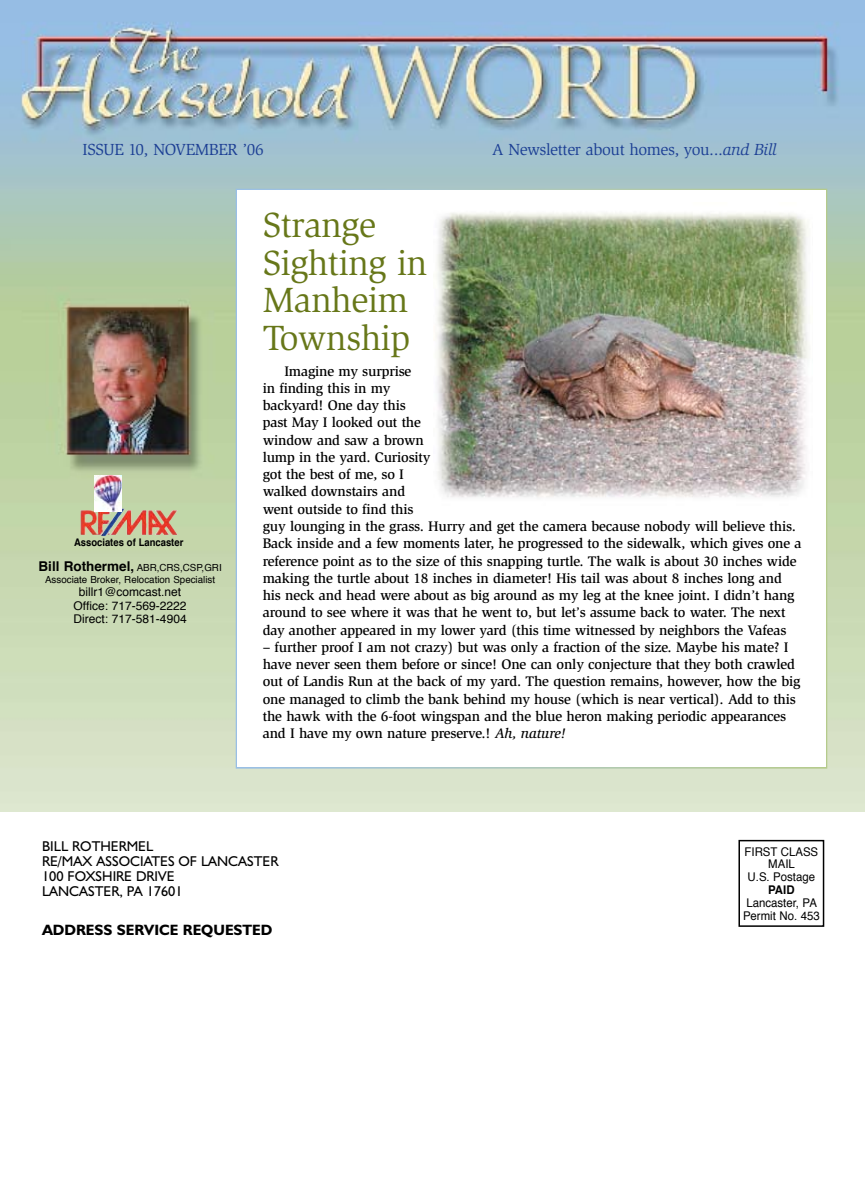
<style>
.page{position:relative;width:865px;height:1189px;background:#fff}
.page>*{position:absolute;margin:0;border:0;box-sizing:border-box;transform-origin:0 0}
.t1{font:36px/37.5px "Slimbach";letter-spacing:-.015em;color:#677719}
.t2{font:16.5px "Slimbach";letter-spacing:-.025em;color:#1c3f94}
.t3{font:700 15px "Humanist 521 BT";color:#000}
.t4{font:500 14.25px/17.2px "Slimbach";letter-spacing:-.015em;color:#000}
.t5{font:14.25px/15px "Humanist 521 BT";color:#000}
.t6{font:12px/13.5px "Helvetica";color:#000;text-align:center}
.t7{font:12px/12.6px "Helvetica";color:#000;text-align:center;scale:.95 1}
.t8{font:700 12px "Helvetica";color:#000;scale:.95 1}
.t9{font:700 10.5px "Helvetica";color:#000;scale:.9 1}
.t10{font:9.75px/12px "Helvetica";color:#000;text-align:center}
.s1{font-style:italic}
.s2{font-weight:700;font-size:13.5px}
</style>
<div class="page">
<img style="left:0;top:0;width:864px;height:811px">
<div style="left:738px;top:839px;width:85px;height:87px;border:2px solid #000"></div>
<div style="left:236px;top:189px;width:590px;height:579px;background:#fff;border:3px solid #fff"></div>
<img style="left:101px;top:508px;width:71px;height:28px">
<img style="left:94px;top:476px;width:27px;height:35px">
<img style="left:436px;top:212px;width:374px;height:286px">
<p class="t2" style="left:82px;top:140px;width:94px">issue 10, NOVEMBER</p>
<p class="t2" style="left:242px;top:140px;width:23px">’06</p>
<p class="t2" style="left:492px;top:140px;width:286px">A Newsletter about homes, you...<span class="s1">and Bill</span></p>
<p class="t9" style="left:74px;top:534px;width:123px">Associates of Lancaster</p>
<p class="t10" style="left:39px;top:561px;width:184px"><span class="s2">Bill Rothermel,</span> ABR,CRS,CSP,GRI<br>Associate Broker, Relocation Specialist</p>
<p class="t6" style="left:73px;top:585px;width:115px">billr1@comcast.net<br>Office: 717-569-2222<br>Direct: 717-581-4904</p>
<h1 class="t1" style="left:262px;top:206px;width:166px">Strange<br>Sighting in<br>Manheim<br>Township</h1>
<p class="t4" style="left:262px;top:362px;width:540px;text-indent:22px">Imagine my surprise<br>in finding this in my<br>backyard! One day this<br>past May I looked out the<br>window and saw a brown<br>lump in the yard. Curiosity<br>got the best of me, so I<br>walked downstairs and<br>went outside to find this<br>guy lounging in the grass. Hurry and get the camera because nobody will believe this.<br>Back inside and a few moments later, he progressed to the sidewalk, which gives one a reference point as to the size of this snapping turtle. The walk is about 30 inches wide making the turtle about 18 inches in diameter! His tail was about 8 inches long and his neck and head were about as big around as my leg at the knee joint. I didn’t hang around to see where it was that he went to, but let’s assume back to water. The next day another appeared in my lower yard (this time witnessed by neighbors the Vafeas</p>
<p class="t4" style="left:262px;top:638px;width:539px">– further proof I am not crazy) but was only a fraction of the size. Maybe his mate? I have never seen them before or since! One can only conjecture that they both crawled out of Landis Run at the back of my yard. The question remains, however, how the big one managed to climb the bank behind my house (which is near vertical). Add to this the hawk with the 6-foot wingspan and the blue heron making periodic appearances and I have my own nature preserve.! <span class="s1">Ah, nature!</span></p>
<p class="t5" style="left:42px;top:837px;width:49px">BILL ROTH</p>
<p class="t5" style="left:42px;top:837px;width:108px;text-indent:69px">ERMEL<br>RE/MAX ASSOCIAT</p>
<p class="t5" style="left:160px;top:852px;width:59px">ES OF LANCAST</p>
<p class="t5" style="left:262px;top:852px;width:15px">ER</p>
<p class="t5" style="left:42px;top:867px;width:62px">100 FOXSHIR</p>
<p class="t5" style="left:124px;top:867px;width:52px">E DRIVE</p>
<p class="t5" style="left:42px;top:882px;width:10px">LANCAST</p>
<p class="t5" style="left:103px;top:882px;width:81px">ER, PA 17601</p>
<p class="t3" style="left:42px;top:919px;width:44px">ADDRESS</p>
<p class="t3" style="left:117px;top:919px;width:46px">SERVICE</p>
<p class="t3" style="left:183px;top:919px;width:52px">REQUESTE</p>
<p class="t3" style="left:261px;top:919px;width:13px">D</p>
<p class="t7" style="left:744px;top:845px;width:79px">FIRST CLASS<br>MAIL<br>U.S. Postage</p>
<p class="t8" style="left:767px;top:879px;width:29px">PAID</p>
<p class="t7" style="left:742px;top:896px;width:82px;line-height:13px;text-align:left">Lancaster, PA<br>Permit No. 453</p>
</div>
